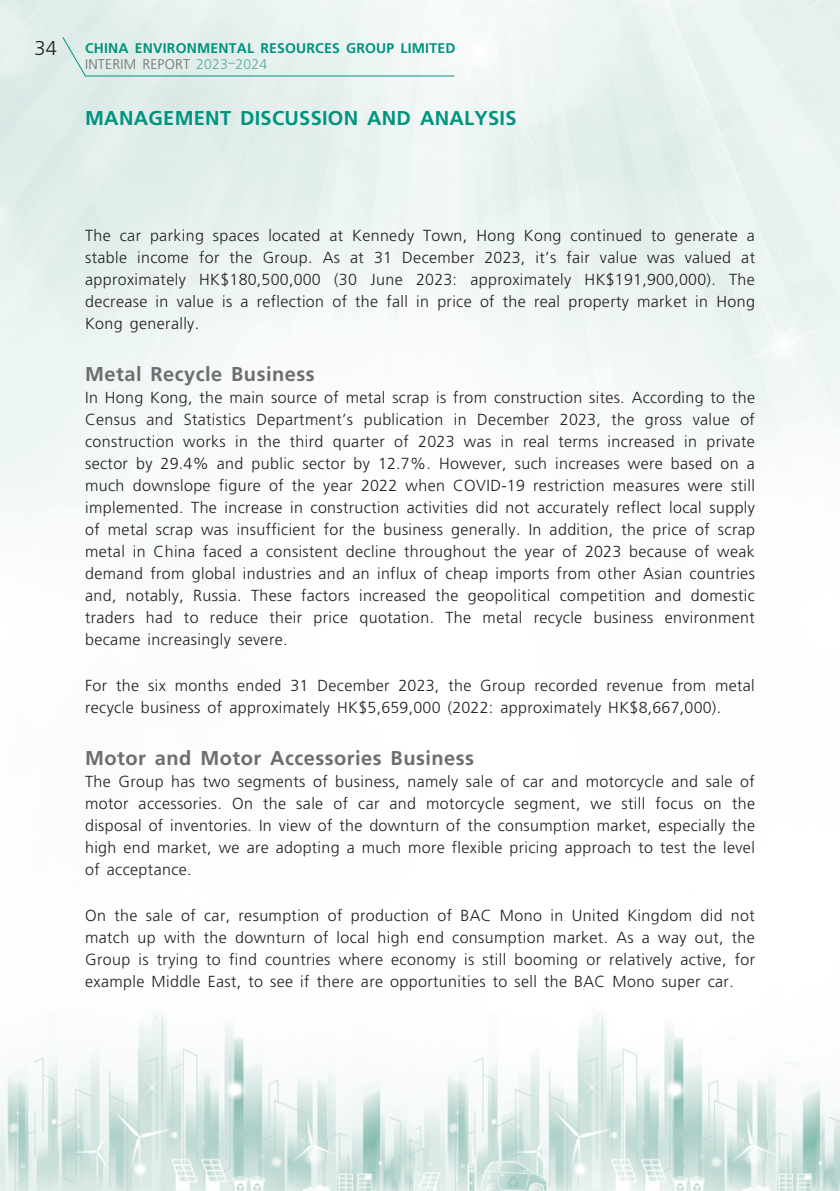
<style>
.page{position:relative;width:840px;height:1191px;background:#fff}
.page>*{position:absolute;margin:0;border:0;box-sizing:border-box;transform-origin:0 0}
._04___H2{font:700 20px "Frutiger LT Std";letter-spacing:.025em;color:#6c6d70}
.t1{font:700 20px "Frutiger LT Std";letter-spacing:.015em;color:#009380}
.t2{font:300 20px "Frutiger LT Std";color:#231f20}
._01_Body_Text{font:300 16px/22px "Frutiger LT Std";letter-spacing:.025em;color:#231f20;text-align:justify}
.t3{font:700 14px/16px "Frutiger LT Std";letter-spacing:.015em;color:#009380}
.s1{font-weight:300;color:#6c6d70}
.s2{font-weight:300;color:#5bab9e}
</style>
<div class="page">
<img style="left:0;top:0;width:839px;height:1191px">
<hr style="left:85px;top:75px;width:369px;height:1px;background:#009380">
<svg style="left:61px;top:36px;width:26px;height:42px"></svg>
<p class="t2" style="left:34px;top:37px;width:24px">34</p>
<p class="t3" style="left:85px;top:40px;width:371px">CHINA ENVIRONMENTAL RESOURCES GROUP LIMITED<br><span class="s1">INTERIM REPORT</span> <span class="s2">2023–2024</span></p>
<p class="t1" style="left:85px;top:106px;width:432px">MANAGEMENT DISCUSSION AND ANALYSIS</p>
<p class="_01_Body_Text" style="left:85px;top:225px;width:671px">The car parking spaces located at Kennedy Town, Hong Kong continued to generate a stable income for the Group. As at 31 December 2023, it’s fair value was valued at approximately HK$180,500,000 (30 June 2023: approximately HK$191,900,000). The decrease in value is a reflection of the fall in price of the real property market in Hong Kong generally.</p>
<p class="_04___H2" style="left:85px;top:362px;width:231px">Metal Recycle Business</p>
<p class="_01_Body_Text" style="left:85px;top:387px;width:671px">In Hong Kong, the main source of metal scrap is from construction sites. According to the Census and Statistics Department’s publication in December 2023, the gross value of construction works in the third quarter of 2023 was in real terms increased in private sector by 29.4% and public sector by 12.7%. However, such increases were based on a much downslope figure of the year 2022 when COVID-19 restriction measures were still implemented. The increase in construction activities did not accurately reflect local supply of metal scrap was insufficient for the business generally. In addition, the price of scrap metal in China faced a consistent decline throughout the year of 2023 because of weak demand from global industries and an influx of cheap imports from other Asian countries and, notably, Russia. These factors increased the geopolitical competition and domestic traders had to reduce their price quotation. The metal recycle business environment became increasingly severe.</p>
<p class="_01_Body_Text" style="left:85px;top:675px;width:670px">For the six months ended 31 December 2023, the Group recorded revenue from metal recycle business of approximately HK$5,659,000 (2022: approximately HK$8,667,000).</p>
<p class="_04___H2" style="left:85px;top:746px;width:390px">Motor and Motor Accessories Business</p>
<p class="_01_Body_Text" style="left:85px;top:771px;width:671px">The Group has two segments of business, namely sale of car and motorcycle and sale of motor accessories. On the sale of car and motorcycle segment, we still focus on the disposal of inventories. In view of the downturn of the consumption market, especially the high end market, we are adopting a much more flexible pricing approach to test the level of acceptance.</p>
<p class="_01_Body_Text" style="left:85px;top:905px;width:671px">On the sale of car, resumption of production of BAC Mono in United Kingdom did not match up with the downturn of local high end consumption market. As a way out, the Group is trying to find countries where economy is still booming or relatively active, for example Middle East, to see if there are opportunities to sell the BAC Mono super car.</p>
</div>
